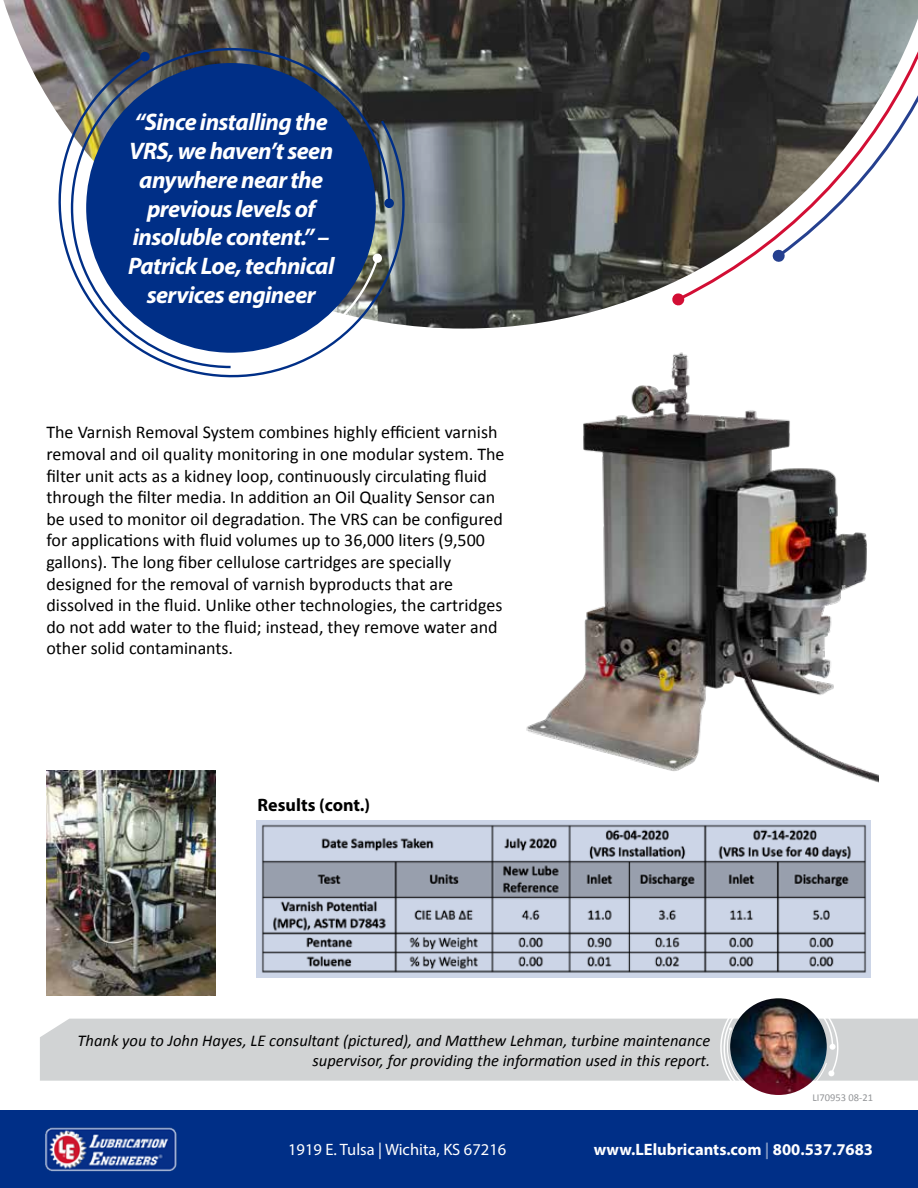
<style>
.page{position:relative;width:918px;height:1188px;background:#fff}
.page>*{position:absolute;margin:0;border:0;box-sizing:border-box;transform-origin:0 0}
.t1{font:italic 700 24px/28.8px "Myriad Pro";letter-spacing:-.025em;color:#fff;text-align:center}
.t2{font:18px/21.6px "Calibri";color:#000}
.t3{font:700 18px "Myriad Pro";color:#000}
.t4{font:italic 16.5px/19.8px "Calibri";color:#000;text-align:right}
.t5{font:700 16.5px "Myriad Pro";color:#fff}
.t6{font:16.5px "Myriad Pro";color:#fff}
.t7{font:10.5px "Calibri";color:#939598}
.s1{color:#8097c3}
</style>
<div class="page">
<div style="left:257px;top:820px;width:614px;height:158px;background:#ccd5e7"></div>
<img style="left:3px;top:0;width:619px;height:329px">
<svg style="left:253px;top:0;width:495px;height:303px"></svg>
<svg style="left:671px;top:293px;width:14px;height:13px"></svg>
<svg style="left:254px;top:0;width:664px;height:260px"></svg>
<svg style="left:772px;top:249px;width:13px;height:13px"></svg>
<div style="left:40px;top:1019px;width:878px;height:62px;background:#d1d3d4"></div>
<div style="left:0;top:1111px;width:918px;height:77px;background:#002f87"></div>
<img style="left:45px;top:1127px;width:132px;height:45px">
<img style="left:36px;top:53px;width:392px;height:276px">
<svg style="left:139px;top:51px;width:11px;height:11px"></svg>
<svg style="left:66px;top:159px;width:314px;height:219px"></svg>
<svg style="left:372px;top:253px;width:11px;height:10px"></svg>
<div style="left:86px;top:63px;width:290px;height:290px;background:#002f87;border-radius:50%"></div>
<svg style="left:711px;top:1007px;width:135px;height:88px"></svg>
<img style="left:730px;top:998px;width:97px;height:97px;border-radius:48px">
<img style="left:526px;top:352px;width:353px;height:431px">
<img style="left:46px;top:770px;width:170px;height:225px">
<img style="left:261px;top:824px;width:606px;height:149px">
<h1 class="t1" style="left:128px;top:107px;width:208px">“Since installing the<br>VRS, we haven’t seen anywhere near the previous levels of insoluble content.” –<br>Patrick Loe, technical services engineer</h1>
<p class="t2" style="left:46px;top:421px;width:460px">The Varnish Removal System combines highly efficient varnish removal and oil quality monitoring in one modular system. The filter unit acts as a kidney loop, continuously circulating fluid through the filter media. In addition an Oil Quality Sensor can be used to monitor oil degradation. The VRS can be configured for applications with fluid volumes up to 36,000 liters (9,500 gallons). The long fiber cellulose cartridges are specially designed for the removal of varnish byproducts that are dissolved in the fluid. Unlike other technologies, the cartridges do not add water to the fluid; instead, they remove water and other solid contaminants.</p>
<p class="t3" style="left:258px;top:793px;width:114px">Results (cont.)</p>
<p class="t4" style="left:78px;top:1030px;width:634px">Thank you to John Hayes, LE consultant (pictured), and Matthew Lehman, turbine maintenance supervisor, for providing the information used in this report.</p>
<p class="t7" style="left:813px;top:1091px;width:62px">LI70953 08-21</p>
<p class="t6" style="left:288px;top:1140px;width:220px">1919 E. Tulsa | Wichita, KS 67216</p>
<p class="t5" style="left:594px;top:1139px;width:281px">www.LElubricants.com <span class="s1">|</span> 800.537.7683</p>
</div>
